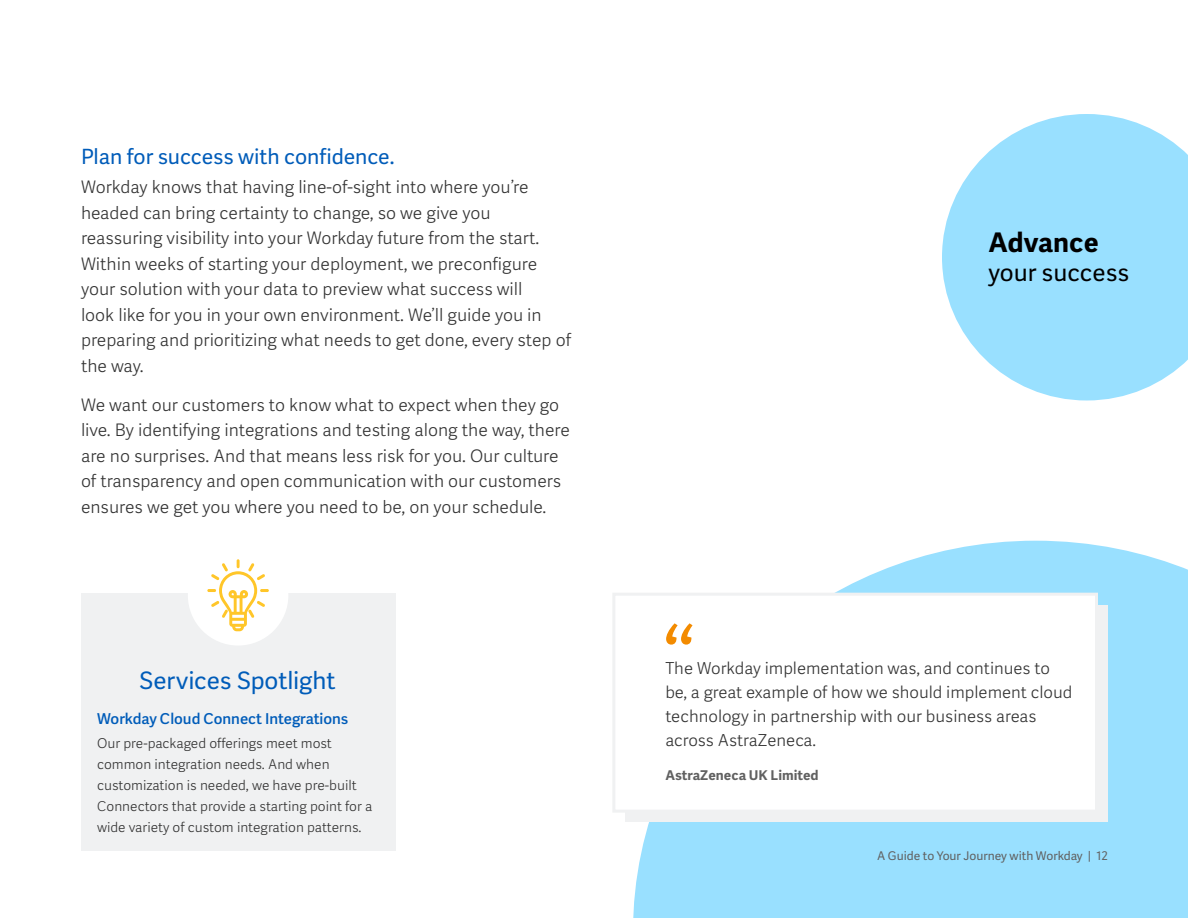
<style>
.page{position:relative;width:1188px;height:918px;background:#fff}
.page>*{position:absolute;margin:0;border:0;box-sizing:border-box;transform-origin:0 0}
.Quote__Large_Quote_Mark_in_Body{font:300 97.5px "Workday Adelle Sans";color:#f38b00}
.Byline{font:700 27px "Workday Adelle Sans";color:#000}
.Heading_3{font:24px "Workday Adelle Sans";letter-spacing:-.005em;color:#005cb9}
.Byline-2{font:24px "Workday Adelle Sans";color:#000}
.Heading_1{font:21px "Workday Adelle Sans";letter-spacing:-.005em;color:#005cb9}
.Body__Intro{font:300 17.25px/25.5px "Workday Adelle Sans";color:#333}
.Body__Intro-2{font:300 16.5px/24px "Workday Adelle Sans";color:#333}
.Heading_3-2{font:500 15px "Workday Adelle Sans";color:#005cb9}
.Byline-3{font:300 13.5px/21px "Workday Adelle Sans";color:#333}
.Body__Intro-3{font:700 13.5px "Workday Adelle Sans";color:#616161}
.t1{font:12px "Workday Adelle Sans";color:#616161}
</style>
<div class="page">
<svg style="left:942px;top:114px;width:246px;height:286px;fill:#99e0ff"></svg>
<svg style="left:633px;top:541px;width:555px;height:377px;fill:#99e0ff"></svg>
<div style="left:625px;top:605px;width:482px;height:217px;background:#f0f1f2"></div>
<div style="left:612px;top:593px;width:486px;height:220px;background:#fff;border:3px solid #f0f1f2"></div>
<div style="left:81px;top:594px;width:314px;height:257px;background:#f0f1f2"></div>
<div style="left:188px;top:545px;width:100px;height:101px;background:#fff;border-radius:50%"></div>
<svg style="left:207px;top:559px;width:62px;height:72px"></svg>
<p class="Heading_1" style="left:81px;top:145px;width:315px">Plan for success with confidence.</p>
<p class="Body__Intro" style="left:81px;top:175px;width:492px">Workday knows that having line-of-sight into where you’re headed can bring certainty to change, so we give you reassuring visibility into your Workday future from the start.<br>Within weeks of starting your deployment, we preconfigure your solution with your data to preview what success will<br>look like for you in your own environment. We’ll guide you in preparing and prioritizing what needs to get done, every step of the way.</p>
<p class="Body__Intro" style="left:81px;top:393px;width:491px">We want our customers to know what to expect when they go live. By identifying integrations and testing along the way, there are no surprises. And that means less risk for you. Our culture of transparency and open communication with our customers ensures we get you where you need to be, on your schedule.</p>
<p class="Heading_3" style="left:139px;top:667px;width:198px">Services Spotlight</p>
<p class="Heading_3-2" style="left:97px;top:710px;width:253px">Workday Cloud Connect Integrations</p>
<p class="Byline-3" style="left:97px;top:733px;width:277px">Our pre-packaged offerings meet most common integration needs. And when customization is needed, we have pre-built Connectors that provide a starting point for a wide variety of custom integration patterns.</p>
<p class="Byline" style="left:988px;top:227px;width:112px">Advance</p>
<p class="Byline-2" style="left:988px;top:259px;width:142px">your success</p>
<p class="Quote__Large_Quote_Mark_in_Body" style="left:663px;top:608px;width:34px">“</p>
<p class="Body__Intro-2" style="left:665px;top:656px;width:409px">The Workday implementation was, and continues to be, a great example of how we should implement cloud technology in partnership with our business areas across AstraZeneca.</p>
<p class="Body__Intro-3" style="left:665px;top:767px;width:155px">AstraZeneca UK Limited</p>
<p class="t1" style="left:877px;top:849px;width:232px">A Guide to Your Journey with Workday | 12</p>
</div>
